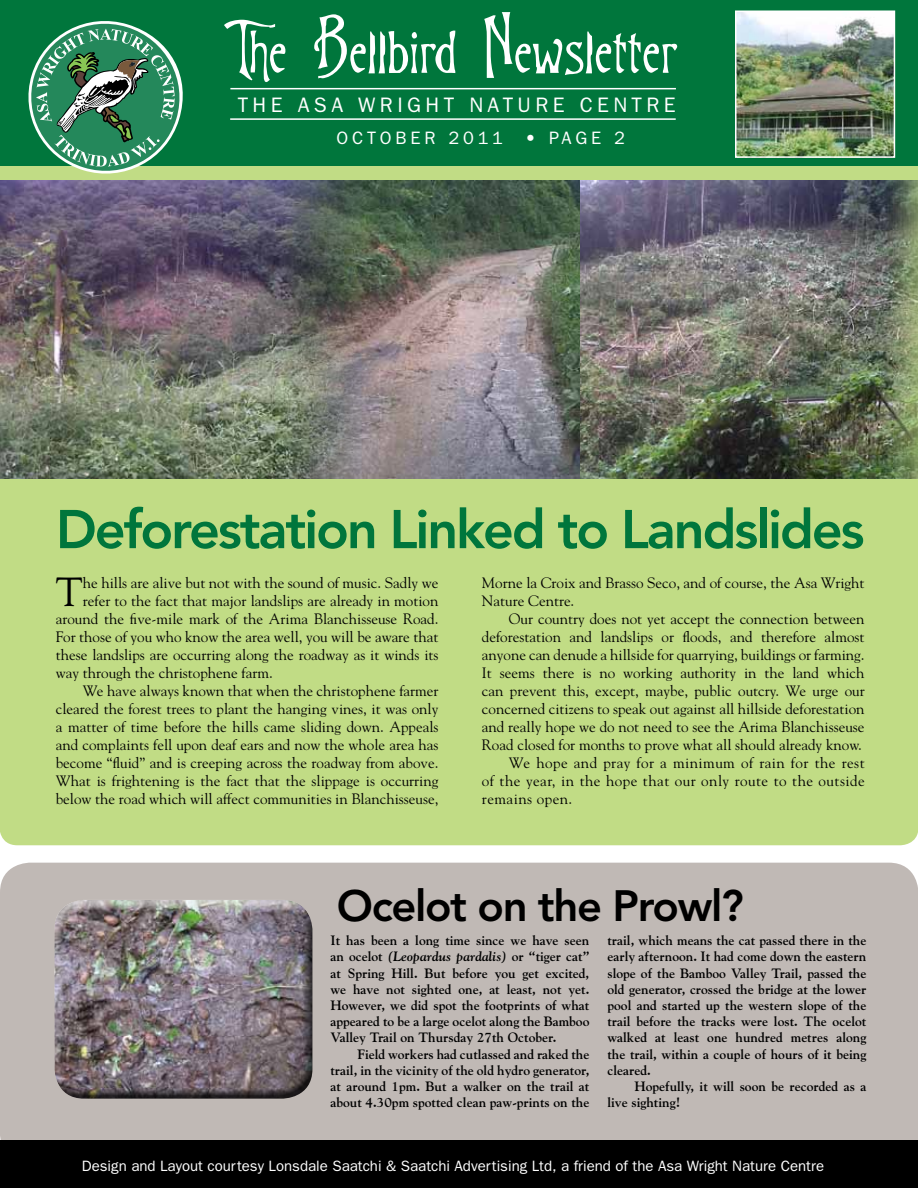
<style>
.page{position:relative;width:918px;height:1188px;background:#fff}
.page>*{position:absolute;margin:0;border:0;box-sizing:border-box;transform-origin:0 0}
.t1{font:63px "Goodfellow";color:#fff}
.t2{font:800 54px "Avenir";letter-spacing:-.04em;color:#00763c}
.t3{font:800 43.5px "Avenir";letter-spacing:-.03em;color:#000}
.t4{font:40.5px "Goudy";color:#000}
.t5{font:21px "Franklin Gothic";letter-spacing:.21em;color:#fff}
.t6{font:18px "Franklin Gothic";letter-spacing:.21em;color:#fff}
.t7{font:15px/18px "Goudy";color:#000}
.t8{font:15px "Goudy";letter-spacing:.03em;color:#000}
.t9{font:15px "Franklin Gothic";color:#fff}
.t10{font:700 13.5px/16.2px "Goudy";color:#000;text-align:justify}
.s1{font-style:italic}
</style>
<div class="page">
<div style="left:0;top:152px;width:918px;height:693px;background:#c1dc85;border-radius:18px"></div>
<div style="left:0;top:0;width:918px;height:166px;background:#00763c"></div>
<hr style="left:230px;top:88px;width:446px;height:1px;background:#fff">
<hr style="left:230px;top:118px;width:446px;height:2px;background:#fff">
<img style="left:738px;top:13px;width:154px;height:142px">
<div style="left:735px;top:10px;width:160px;height:148px;border:2px solid #fff"></div>
<div style="left:0;top:863px;width:918px;height:301px;background:#c0b9b5;border-radius:30px"></div>
<img style="left:549px;top:180px;width:369px;height:299px">
<img style="left:363px;top:180px;width:217px;height:298px">
<img style="left:0;top:180px;width:363px;height:299px">
<div style="left:53px;top:899px;width:261px;height:184px;background:#fff;opacity:.75"></div>
<div style="left:53px;top:907px;width:261px;height:193px;background:#000;opacity:.75"></div>
<div style="left:0;top:1141px;width:918px;height:47px;background:#000"></div>
<svg style="left:20px;top:21px;width:172px;height:162px"></svg>
<h1 class="t1" style="left:224px;top:5px;width:457px">The Bellbird Newsletter</h1>
<h3 class="t5" style="left:238px;top:93px;width:313px">The Asa Wr ight Nat ure</h3>
<h3 class="t5" style="left:580px;top:93px;width:34px">Centre</h3>
<p class="t6" style="left:337px;top:128px;width:290px">OCTOBER 2011 • Page 2</p>
<h2 class="t2" style="left:56px;top:497px;width:810px">Deforestation Linked to Landslides</h2>
<p class="t7" style="left:482px;top:573px;width:384px">Morne la Croix and Brasso Seco, and of course, the Asa Wright<br>Nature Centre.</p>
<p class="t7" style="left:509px;top:609px;width:357px">Our country does not yet accept the connection between</p>
<p class="t7" style="left:482px;top:627px;width:384px">deforestation and landslips or floods, and therefore almost</p>
<p class="t7" style="left:482px;top:645px;width:384px">anyone can denude a hillside for quarrying, buildings or farming.</p>
<p class="t7" style="left:482px;top:663px;width:384px">It seems there is no working authority in the land which</p>
<p class="t7" style="left:482px;top:681px;width:384px">can prevent this, except, maybe, public outcry. We urge our</p>
<p class="t7" style="left:482px;top:699px;width:384px">concerned citizens to speak out against all hillside deforestation</p>
<p class="t7" style="left:482px;top:717px;width:384px">and really hope we do not need to see the Arima Blanchisseuse</p>
<p class="t7" style="left:482px;top:735px;width:382px">Road closed for months to prove what all should already know.</p>
<p class="t8" style="left:509px;top:754px;width:357px">We hope and pray for a minimum of rain for the rest</p>
<p class="t8" style="left:482px;top:772px;width:384px">of the year, in the hope that our only route to the outside</p>
<p class="t8" style="left:482px;top:790px;width:92px">remains open.</p>
<h3 class="t4" style="left:56px;top:567px;width:29px">T</h3>
<p class="t7" style="left:83px;top:573px;width:357px">he hills are alive but not with the sound of music. Sadly we</p>
<p class="t7" style="left:83px;top:591px;width:357px">refer to the fact that major landslips are already in motion</p>
<p class="t7" style="left:56px;top:609px;width:384px">around the five-mile mark of the Arima Blanchisseuse Road.</p>
<p class="t7" style="left:56px;top:627px;width:384px">For those of you who know the area well, you will be aware that</p>
<p class="t7" style="left:56px;top:645px;width:384px">these landslips are occurring along the roadway as it winds its</p>
<p class="t7" style="left:56px;top:663px;width:219px">way through the christophene farm.</p>
<p class="t7" style="left:83px;top:681px;width:357px">We have always known that when the christophene farmer</p>
<p class="t7" style="left:56px;top:699px;width:384px">cleared the forest trees to plant the hanging vines, it was only</p>
<p class="t7" style="left:56px;top:717px;width:384px">a matter of time before the hills came sliding down. Appeals</p>
<p class="t7" style="left:56px;top:735px;width:384px">and complaints fell upon deaf ears and now the whole area has</p>
<p class="t7" style="left:56px;top:753px;width:384px">become “fluid” and is creeping across the roadway from above.</p>
<p class="t7" style="left:56px;top:771px;width:384px">What is frightening is the fact that the slippage is occurring</p>
<p class="t7" style="left:56px;top:789px;width:384px">below the road which will affect communities in Blanchisseuse,</p>
<h3 class="t3" style="left:337px;top:880px;width:408px">Ocelot on the Prowl?</h3>
<p class="t10" style="left:330px;top:932px;width:260px">It has been a long time since we have seen an ocelot <span class="s1">(Leopardus pardalis)</span> or “tiger cat” at Spring Hill. But before you get excited, we have not sighted one, at least, not yet.<br>However, we did spot the footprints of what appeared to be a large ocelot along the Bamboo Valley Trail on Thursday 27th October.</p>
<p class="t10" style="left:330px;top:1045px;width:260px;text-indent:27px">Field workers had cutlassed and raked the trail, in the vicinity of the old hydro generator, at around 1pm. But a walker on the trail at about 4.30pm spotted clean paw-prints on the</p>
<p class="t10" style="left:607px;top:932px;width:260px">trail, which means the cat passed there in the early afternoon. It had come down the eastern slope of the Bamboo Valley Trail, passed the old generator, crossed the bridge at the lower pool and started up the western slope of the trail before the tracks were lost. The ocelot walked at least one hundred metres along the trail, within a couple of hours of it being cleared.</p>
<p class="t10" style="left:607px;top:1078px;width:260px;text-indent:27px">Hopefully, it will soon be recorded as a live sighting!</p>
<p class="t9" style="left:82px;top:1157px;width:744px">Design and Layout courtesy Lonsdale Saatchi &amp; Saatchi Advertising Ltd, a friend of the Asa Wright Nature Centre</p>
</div>
